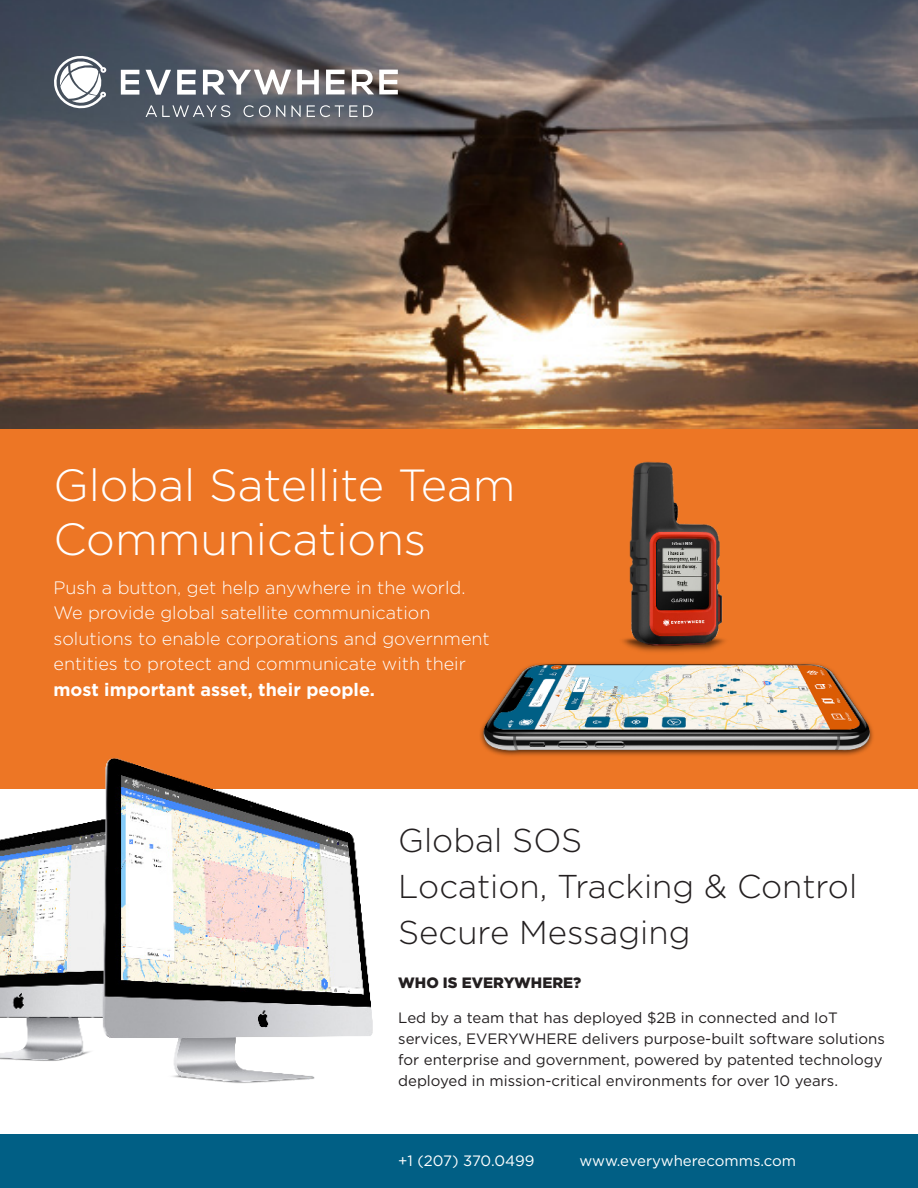
<style>
.page{position:relative;width:918px;height:1188px;background:#fff}
.page>*{position:absolute;margin:0;border:0;box-sizing:border-box;transform-origin:0 0}
.t1{font:300 45px/54px "Gotham";color:#fff}
.t2{font:300 33px "Gotham";color:#231f20}
.t3{font:300 18px/25.5px "Gotham";color:#fff}
.Body_Paragraph{font:15px/21px "Gotham";color:#231f20}
.t4{font:15px "Gotham";color:#fff}
.Features_Title{font:900 15px "Gotham";color:#231f20}
.s1{font-weight:700}
</style>
<div class="page">
<div style="left:0;top:1134px;width:918px;height:54px;background:#015f85"></div>
<img style="left:0;top:0;width:918px;height:429px">
<div style="left:0;top:429px;width:918px;height:359px;background:#ed7625"></div>
<img style="left:480px;top:461px;width:393px;height:295px">
<svg style="left:121px;top:70px;width:18px;height:25px"></svg>
<svg style="left:146px;top:70px;width:25px;height:25px"></svg>
<svg style="left:177px;top:70px;width:19px;height:25px"></svg>
<svg style="left:203px;top:70px;width:88px;height:25px"></svg>
<svg style="left:297px;top:70px;width:22px;height:24px"></svg>
<svg style="left:326px;top:70px;width:19px;height:24px"></svg>
<svg style="left:352px;top:70px;width:46px;height:24px"></svg>
<svg style="left:146px;top:105px;width:84px;height:12px"></svg>
<svg style="left:244px;top:105px;width:41px;height:12px"></svg>
<svg style="left:291px;top:105px;width:10px;height:12px"></svg>
<svg style="left:307px;top:105px;width:66px;height:12px"></svg>
<svg style="left:54px;top:56px;width:52px;height:53px"></svg>
<img style="left:0;top:758px;width:394px;height:325px">
<p class="t1" style="left:54px;top:457px;width:464px">Global Satellite Team<br>Communications</p>
<p class="t3" style="left:54px;top:574px;width:438px">Push a button, get help anywhere in the world.<br>We provide global satellite communication solutions to enable corporations and government entities to protect and communicate with their <span class="s1">most important asset, their people.</span></p>
<p class="t2" style="left:398px;top:820px;width:186px">Global SOS</p>
<p class="t2" style="left:398px;top:865px;width:461px">Location, Tracking &amp; Control</p>
<p class="t2" style="left:398px;top:912px;width:294px">Secure Messaging</p>
<p class="Features_Title" style="left:398px;top:973px;width:185px">WHO IS EVERYWHERE?</p>
<p class="Body_Paragraph" style="left:398px;top:1007px;width:488px">Led by a team that has deployed $2B in connected and IoT services, EVERYWHERE delivers purpose-built software solutions for enterprise and government, powered by patented technology deployed in mission-critical environments for over 10 years.</p>
<p class="t4" style="left:398px;top:1152px;width:138px">+1 (207) 370.0499</p>
<p class="t4" style="left:580px;top:1152px;width:218px">www.everywherecomms.com</p>
</div>
